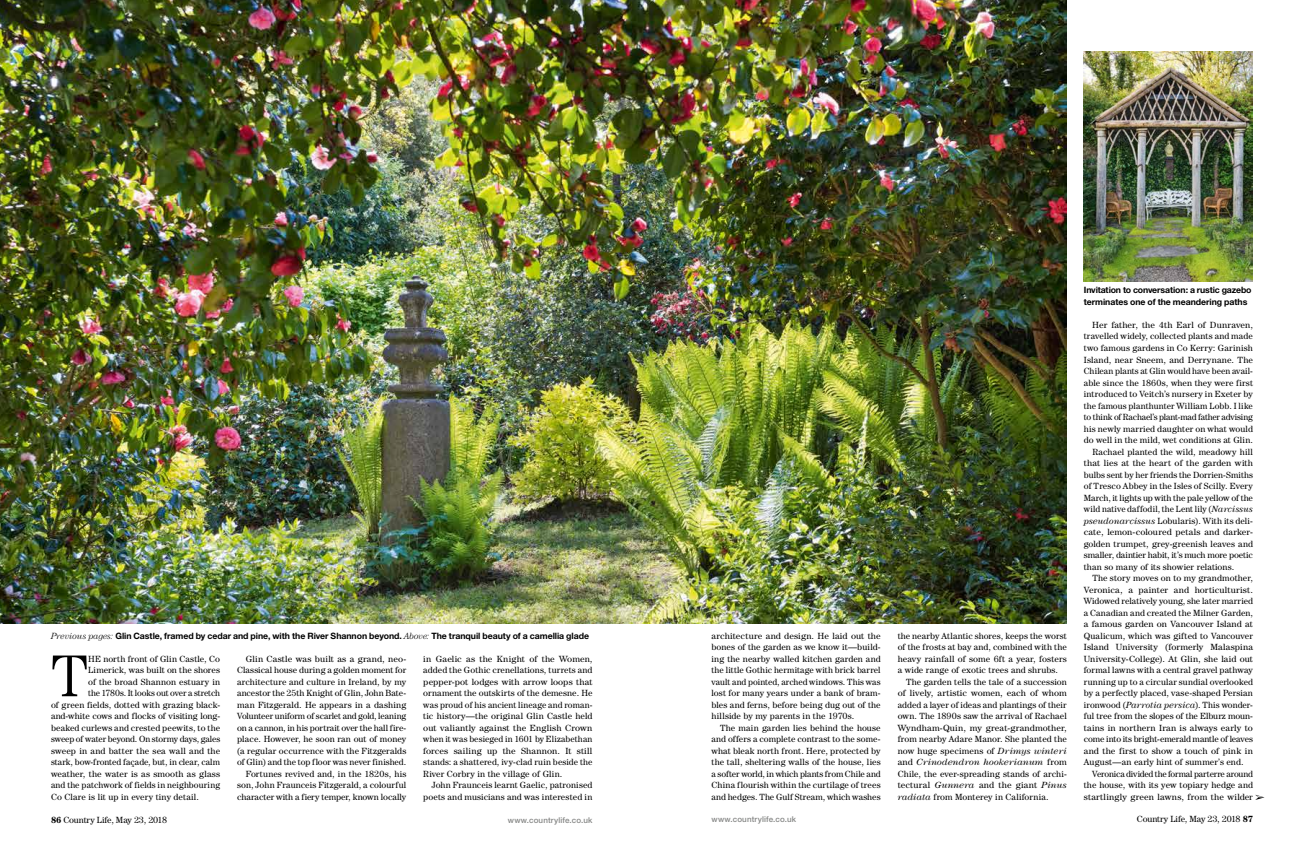
<style>
.page{position:relative;width:1304px;height:851px;background:#fff}
.page>*{position:absolute;margin:0;border:0;box-sizing:border-box;transform-origin:0 0}
.t1{font:300 59.4px "Century IT Cby BT";color:#000}
.t2{font:9px/11.5px "Century IT Cby BT";letter-spacing:.01em;color:#000;text-align:justify}
.t3{font:9px "Century IT Cby BT";letter-spacing:-.015em;color:#000}
.t4{font:9px "Century IT Cby BT";letter-spacing:-.01em;color:#000}
.t5{font:9px "Century IT Cby BT";letter-spacing:-.02em;color:#000}
.t6{font:italic 9px "Century IT Cby BT";letter-spacing:.02em;color:#000}
.t7{font:700 8.8px/11.5px "Helvetica Neue";letter-spacing:-.005em;color:#000}
.t8{font:500 8px "Helvetica Neue";letter-spacing:.015em;color:#868786}
.s1{font-family:"Century IT Cby BT";font-weight:300;font-style:italic;font-size:9px}
.s2{font-style:italic}
.s3{font-style:normal}
.s4{font-weight:700}
</style>
<div class="page">
<img style="left:0;top:0;width:1067px;height:623px">
<img style="left:1084px;top:51px;width:169px;height:231px">
<p class="t7" style="left:51px;top:629px;width:540px"><span class="s1">Previous pages:</span> Glin Castle, framed by cedar and pine, with the River Shannon beyond. <span class="s1">Above:</span> The tranquil beauty of a camellia glade</p>
<h1 class="t1" style="left:51px;top:639px;width:39px">T</h1>
<p class="t2" style="left:88px;top:652px;width:134px">HE north front of Glin Castle, Co</p>
<p class="t2" style="left:88px;top:664px;width:134px">Limerick, was built on the shores</p>
<p class="t2" style="left:88px;top:675px;width:134px">of the broad Shannon estuary in</p>
<p class="t3" style="left:88px;top:687px;width:134px">the 1780s. It looks out over a stretch</p>
<p class="t2" style="left:51px;top:698px;width:171px">of green fields, dotted with grazing black-</p>
<p class="t2" style="left:51px;top:710px;width:171px">and-white cows and flocks of visiting long-</p>
<p class="t2" style="left:51px;top:721px;width:171px">beaked curlews and crested peewits, to the</p>
<p class="t2" style="left:51px;top:733px;width:171px">sweep of water beyond. On stormy days, gales</p>
<p class="t2" style="left:51px;top:744px;width:171px">sweep in and batter the sea wall and the</p>
<p class="t2" style="left:51px;top:756px;width:171px">stark, bow-fronted façade, but, in clear, calm</p>
<p class="t2" style="left:51px;top:767px;width:171px">weather, the water is as smooth as glass</p>
<p class="t2" style="left:51px;top:779px;width:171px">and the patchwork of fields in neighbouring</p>
<p class="t2" style="left:51px;top:790px;width:149px">Co Clare is lit up in every tiny detail.</p>
<p class="t2" style="left:237px;top:652px;width:171px;text-align:right">Glin Castle was built as a grand, neo-Classical house during a golden moment for architecture and culture in Ireland, by my ancestor the 25th Knight of Glin, John Bate&shy;man Fitzgerald. He appears in a dashing Volunteer uniform of scarlet and gold, leaning on a cannon, in his portrait over the hall fire&shy;place. However, he soon ran out of money (a regular occurrence with the Fitzgeralds of Glin) and the top floor was never finished.<br>Fortunes revived and, in the 1820s, his son, John Fraunceis Fitzgerald, a colourful character with a fiery temper, known locally</p>
<p class="t2" style="left:423px;top:652px;width:171px">in Gaelic as the Knight of the Women, added the Gothic crenellations, turrets and pepper-pot lodges with arrow loops that ornament the outskirts of the demesne. He was proud of his ancient lineage and roman&shy;tic history—the original Glin Castle held out valiantly against the English Crown when it was besieged in 1601 by Elizabethan forces sailing up the Shannon. It still stands: a shattered, ivy-clad ruin beside the River Corbry in the village of Glin.</p>
<p class="t2" style="left:423px;top:779px;width:171px;text-align:right">John Fraunceis learnt Gaelic, patronised poets and musicians and was interested in</p>
<p class="t2" style="left:711px;top:629px;width:171px">architecture and design. He laid out the bones of the garden as we know it—build&shy;ing the nearby walled kitchen garden and the little Gothic hermitage with brick barrel vault and pointed, arched windows. This was lost for many years under a bank of bram&shy;bles and ferns, before being dug out of the hillside by my parents in the 1970s.</p>
<p class="t2" style="left:711px;top:721px;width:171px;text-indent:9px">The main garden lies behind the house and offers a complete contrast to the some&shy;what bleak north front. Here, protected by the tall, sheltering walls of the house, lies a softer world, in which plants from Chile and China flourish within the curtilage of trees and hedges. The Gulf Stream, which washes</p>
<p class="t2" style="left:898px;top:629px;width:171px">the nearby Atlantic shores, keeps the worst</p>
<p class="t2" style="left:898px;top:641px;width:171px">of the frosts at bay and, combined with the</p>
<p class="t2" style="left:898px;top:652px;width:171px">heavy rainfall of some 6ft a year, fosters</p>
<p class="t2" style="left:898px;top:664px;width:162px">a wide range of exotic trees and shrubs.</p>
<p class="t2" style="left:906px;top:675px;width:162px">The garden tells the tale of a succession</p>
<p class="t2" style="left:898px;top:687px;width:171px">of lively, artistic women, each of whom</p>
<p class="t2" style="left:898px;top:698px;width:171px">added a layer of ideas and plantings of their</p>
<p class="t2" style="left:898px;top:710px;width:171px">own. The 1890s saw the arrival of Rachael</p>
<p class="t2" style="left:898px;top:721px;width:171px">Wyndham-Quin, my great-grandmother,</p>
<p class="t2" style="left:898px;top:733px;width:171px">from nearby Adare Manor. She planted the</p>
<p class="t2" style="left:898px;top:744px;width:171px">now huge specimens of <span class="s2">Drimys winteri</span></p>
<p class="t6" style="left:898px;top:756px;width:171px"><span class="s3">and</span> Crinodendron hookerianum <span class="s3">from</span></p>
<p class="t2" style="left:898px;top:767px;width:171px">Chile, the ever-spreading stands of archi-</p>
<p class="t2" style="left:898px;top:779px;width:171px">tectural <span class="s2">Gunnera</span> and the giant <span class="s2">Pinus</span></p>
<p class="t2" style="left:898px;top:790px;width:152px"><span class="s2">radiata</span> from Monterey in California.</p>
<p class="t7" style="left:1084px;top:284px;width:169px">Invitation to conversation: a rustic gazebo terminates one of the meandering paths</p>
<p class="t2" style="left:1092px;top:319px;width:162px">Her father, the 4th Earl of Dunraven,</p>
<p class="t2" style="left:1084px;top:330px;width:171px">travelled widely, collected plants and made</p>
<p class="t2" style="left:1084px;top:342px;width:171px">two famous gardens in Co Kerry: Garinish</p>
<p class="t2" style="left:1084px;top:353px;width:171px">Island, near Sneem, and Derrynane. The</p>
<p class="t2" style="left:1084px;top:365px;width:171px">Chilean plants at Glin would have been avail-</p>
<p class="t2" style="left:1084px;top:376px;width:171px">able since the 1860s, when they were first</p>
<p class="t2" style="left:1084px;top:388px;width:171px">introduced to Veitch’s nursery in Exeter by</p>
<p class="t2" style="left:1084px;top:399px;width:171px">the famous planthunter William Lobb. I like</p>
<p class="t4" style="left:1084px;top:411px;width:171px">to think of Rachael’s plant-mad father advising</p>
<p class="t2" style="left:1084px;top:422px;width:171px">his newly married daughter on what would</p>
<p class="t2" style="left:1084px;top:434px;width:171px">do well in the mild, wet conditions at Glin.</p>
<p class="t2" style="left:1092px;top:445px;width:162px">Rachael planted the wild, meadowy hill</p>
<p class="t2" style="left:1084px;top:457px;width:171px">that lies at the heart of the garden with</p>
<p class="t2" style="left:1084px;top:468px;width:171px">bulbs sent by her friends the Dorrien-Smiths</p>
<p class="t2" style="left:1084px;top:480px;width:171px">of Tresco Abbey in the Isles of Scilly. Every</p>
<p class="t3" style="left:1084px;top:492px;width:171px">March, it lights up with the pale yellow of the</p>
<p class="t2" style="left:1084px;top:503px;width:171px">wild native daffodil, the Lent lily (<span class="s2">Narcissus</span></p>
<p class="t2" style="left:1084px;top:514px;width:171px"><span class="s2">pseudonarcissus</span> Lobularis). With its deli-</p>
<p class="t2" style="left:1084px;top:526px;width:171px">cate, lemon-coloured petals and darker-</p>
<p class="t2" style="left:1084px;top:537px;width:171px">golden trumpet, grey-greenish leaves and</p>
<p class="t3" style="left:1084px;top:549px;width:171px">smaller, daintier habit, it’s much more poetic</p>
<p class="t2" style="left:1084px;top:560px;width:152px">than so many of its showier relations.</p>
<p class="t2" style="left:1092px;top:572px;width:162px">The story moves on to my grandmother,</p>
<p class="t2" style="left:1084px;top:583px;width:171px">Veronica, a painter and horticulturist.</p>
<p class="t2" style="left:1084px;top:595px;width:171px">Widowed relatively young, she later married</p>
<p class="t2" style="left:1084px;top:606px;width:171px">a Canadian and created the Milner Garden,</p>
<p class="t2" style="left:1084px;top:618px;width:171px">a famous garden on Vancouver Island at</p>
<p class="t2" style="left:1084px;top:629px;width:171px">Qualicum, which was gifted to Vancouver</p>
<p class="t2" style="left:1084px;top:641px;width:171px">Island University (formerly Malaspina</p>
<p class="t2" style="left:1084px;top:652px;width:171px">University-College). At Glin, she laid out</p>
<p class="t2" style="left:1084px;top:664px;width:171px">formal lawns with a central gravel pathway</p>
<p class="t2" style="left:1084px;top:675px;width:171px">running up to a circular sundial overlooked</p>
<p class="t2" style="left:1084px;top:687px;width:171px">by a perfectly placed, vase-shaped Persian</p>
<p class="t2" style="left:1084px;top:698px;width:171px">ironwood (<span class="s2">Parrotia persica</span>). This wonder-</p>
<p class="t4" style="left:1084px;top:710px;width:171px">ful tree from the slopes of the Elburz moun-</p>
<p class="t2" style="left:1084px;top:721px;width:171px">tains in northern Iran is always early to</p>
<p class="t3" style="left:1084px;top:733px;width:171px">come into its bright-emerald mantle of leaves</p>
<p class="t2" style="left:1084px;top:744px;width:171px">and the first to show a touch of pink in</p>
<p class="t2" style="left:1084px;top:756px;width:161px">August—an early hint of summer’s end.</p>
<p class="t5" style="left:1092px;top:768px;width:162px">Veronica divided the formal parterre around</p>
<p class="t2" style="left:1084px;top:779px;width:171px">the house, with its yew topiary hedge and</p>
<p class="t2" style="left:1084px;top:790px;width:171px">startlingly green lawns, from the wilder</p>
<p class="t3" style="left:51px;top:814px;width:118px"><span class="s4">86</span> Country Life, May 23, 2018</p>
<p class="t8" style="left:508px;top:815px;width:86px">www.countrylife.co.uk</p>
<p class="t8" style="left:711px;top:814px;width:86px">www.countrylife.co.uk</p>
<p class="t3" style="left:1137px;top:813px;width:118px">Country Life, May 23, 2018 <span class="s4">87</span></p>
</div>
